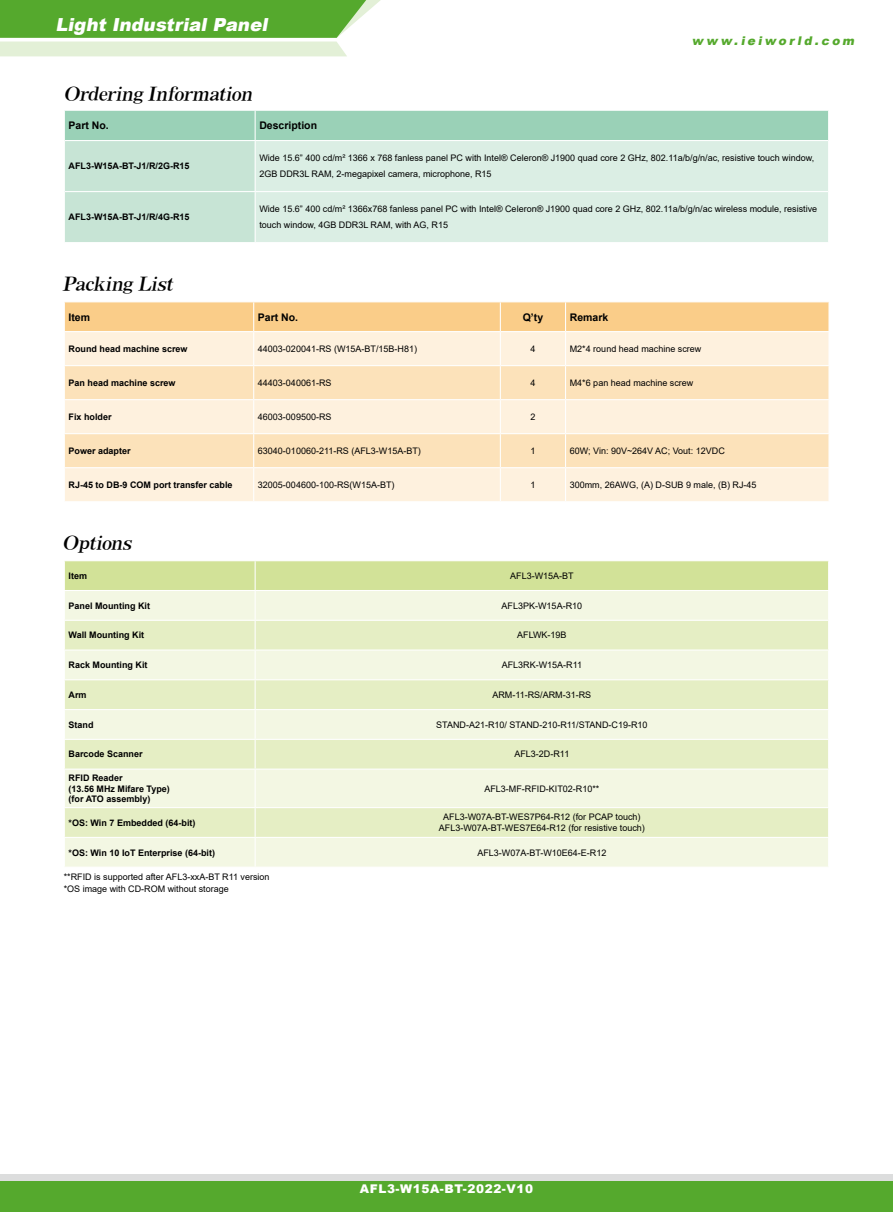
<style>
.page{position:relative;width:893px;height:1212px;background:#fff}
.page>*{position:absolute;margin:0;border:0;box-sizing:border-box;transform-origin:0 0}
.t1{font:italic 18px "AR Roman 1 Heavy Euro";color:#000}
.t2{font:italic 900 18px "Arial";color:#fff}
.t3{font:900 12px "Arial";letter-spacing:.05em;color:#fff}
.t4{font:italic 900 12px "Arial";color:#55a92d}
.t5{font:700 10.5px "Arial";color:#000}
.t6{font:9px/15.8px "Arial";color:#000}
.t7{font:700 9px/10.5px "Arial";color:#000}
</style>
<div class="page">
<svg style="left:0;top:0;width:381px;height:56px;background:#8ec572"></svg>
<div style="left:0;top:1174px;width:893px;height:38px;background:#dcdddd"></div>
<div style="left:0;top:1181px;width:893px;height:31px;background:#55a92d"></div>
<svg style="left:64px;top:111px;width:764px;height:131px;background:#c9e5d7"></svg>
<hr style="left:64px;top:141px;width:1px;height:51px;background:#fff">
<hr style="left:255px;top:141px;width:1px;height:50px;background:#fff">
<hr style="left:65px;top:140px;width:190px;height:1px;background:#fff">
<hr style="left:255px;top:191px;width:573px;height:1px;background:#fff">
<hr style="left:64px;top:192px;width:1px;height:50px;background:#fff">
<hr style="left:255px;top:192px;width:1px;height:50px;background:#fff">
<hr style="left:65px;top:191px;width:190px;height:1px;background:#fff">
<div style="left:65px;top:332px;width:763px;height:169px;background:#fef1de"></div>
<svg style="left:65px;top:366px;width:763px;height:101px;background:#fce7c6"></svg>
<hr style="left:64px;top:365px;width:190px;height:1px;background:#fff">
<hr style="left:254px;top:365px;width:246px;height:1px;background:#fff">
<hr style="left:500px;top:365px;width:66px;height:1px;background:#fff">
<hr style="left:566px;top:365px;width:263px;height:1px;background:#fff">
<hr style="left:64px;top:399px;width:190px;height:1px;background:#fff">
<hr style="left:254px;top:399px;width:246px;height:1px;background:#fff">
<hr style="left:500px;top:399px;width:66px;height:1px;background:#fff">
<hr style="left:566px;top:399px;width:263px;height:1px;background:#fff">
<svg style="left:64px;top:302px;width:765px;height:30px;background:#facf8f"></svg>
<hr style="left:253px;top:332px;width:1px;height:33px;background:#fff">
<hr style="left:500px;top:332px;width:1px;height:33px;background:#fff">
<hr style="left:565px;top:332px;width:1px;height:33px;background:#fff">
<hr style="left:253px;top:366px;width:1px;height:33px;background:#fff">
<hr style="left:500px;top:366px;width:1px;height:33px;background:#fff">
<hr style="left:565px;top:366px;width:1px;height:33px;background:#fff">
<hr style="left:253px;top:400px;width:1px;height:33px;background:#fff">
<hr style="left:500px;top:400px;width:1px;height:33px;background:#fff">
<hr style="left:565px;top:400px;width:1px;height:33px;background:#fff">
<hr style="left:64px;top:433px;width:190px;height:1px;background:#fff">
<hr style="left:254px;top:433px;width:246px;height:1px;background:#fff">
<hr style="left:253px;top:434px;width:1px;height:33px;background:#fff">
<hr style="left:500px;top:433px;width:66px;height:1px;background:#fff">
<hr style="left:500px;top:434px;width:1px;height:33px;background:#fff">
<hr style="left:566px;top:433px;width:263px;height:1px;background:#fff">
<hr style="left:565px;top:434px;width:1px;height:33px;background:#fff">
<hr style="left:64px;top:467px;width:190px;height:1px;background:#fff">
<hr style="left:254px;top:467px;width:246px;height:1px;background:#fff">
<hr style="left:253px;top:468px;width:1px;height:33px;background:#fff">
<hr style="left:500px;top:467px;width:66px;height:1px;background:#fff">
<hr style="left:500px;top:468px;width:1px;height:33px;background:#fff">
<hr style="left:566px;top:467px;width:263px;height:1px;background:#fff">
<hr style="left:565px;top:468px;width:1px;height:33px;background:#fff">
<div style="left:65px;top:838px;width:763px;height:29px;background:#f3f7e3"></div>
<svg style="left:65px;top:770px;width:763px;height:67px;background:#ecf3d5"></svg>
<hr style="left:64px;top:807px;width:191px;height:1px;background:#fff">
<hr style="left:255px;top:770px;width:1px;height:37px;background:#fff">
<svg style="left:64px;top:561px;width:765px;height:207px;background:#e9f0cc"></svg>
<hr style="left:255px;top:807px;width:574px;height:1px;background:#fff">
<svg style="left:255px;top:808px;width:1px;height:59px"></svg>
<h1 class="t2" style="left:56px;top:12px;width:218px">Light Industrial Panel</h1>
<h2 class="t4" style="left:692px;top:32px;width:167px">www.ieiworld.com</h2>
<h1 class="t1" style="left:64px;top:84px;width:194px">Ordering Information</h1>
<p class="t5" style="left:69px;top:118px;width:42px">Part No.</p>
<p class="t5" style="left:259px;top:118px;width:59px">Description</p>
<p class="t7" style="left:69px;top:161px;width:123px">AFL3-W15A-BT-J1/R/2G-R15</p>
<p class="t6" style="left:259px;top:150px;width:556px">Wide 15.6” 400 cd/m² 1366 x 768 fanless panel PC with Intel® Celeron® J1900 quad core 2 GHz, 802.11a/b/g/n/ac, resistive touch window,<br>2GB DDR3L RAM, 2-megapixel camera, microphone, R15</p>
<p class="t7" style="left:69px;top:212px;width:123px">AFL3-W15A-BT-J1/R/4G-R15</p>
<p class="t6" style="left:259px;top:201px;width:559px">Wide 15.6” 400 cd/m² 1366x768 fanless panel PC with Intel® Celeron® J1900 quad core 2 GHz, 802.11a/b/g/n/ac wireless module, resistive touch window, 4GB DDR3L RAM, with AG, R15</p>
<h1 class="t1" style="left:63px;top:275px;width:116px">Packing List</h1>
<p class="t5" style="left:69px;top:309px;width:23px">Item</p>
<p class="t5" style="left:258px;top:309px;width:42px">Part No.</p>
<p class="t5" style="left:523px;top:309px;width:22px">Q’ty</p>
<p class="t5" style="left:570px;top:309px;width:40px">Remark</p>
<p class="t7" style="left:69px;top:344px;width:121px">Round head machine screw</p>
<p class="t6" style="left:258px;top:341px;width:161px">44003-020041-RS (W15A-BT/15B-H81)</p>
<p class="t6" style="left:530px;top:341px;width:7px">4</p>
<p class="t6" style="left:570px;top:341px;width:133px">M2*4 round head machine screw</p>
<p class="t7" style="left:69px;top:378px;width:109px">Pan head machine screw</p>
<p class="t6" style="left:258px;top:375px;width:75px">44403-040061-RS</p>
<p class="t6" style="left:530px;top:375px;width:7px">4</p>
<p class="t6" style="left:570px;top:375px;width:125px">M4*6 pan head machine screw</p>
<p class="t7" style="left:69px;top:412px;width:45px">Fix holder</p>
<p class="t6" style="left:258px;top:409px;width:75px">46003-009500-RS</p>
<p class="t6" style="left:530px;top:409px;width:7px">2</p>
<p class="t7" style="left:69px;top:446px;width:64px">Power adapter</p>
<p class="t6" style="left:258px;top:443px;width:164px">63040-010060-211-RS (AFL3-W15A-BT)</p>
<p class="t6" style="left:530px;top:443px;width:7px">1</p>
<p class="t6" style="left:570px;top:443px;width:157px">60W; Vin: 90V~264V AC; Vout: 12VDC</p>
<p class="t7" style="left:69px;top:480px;width:166px">RJ-45 to DB-9 COM port transfer cable</p>
<p class="t6" style="left:258px;top:477px;width:138px">32005-004600-100-RS(W15A-BT)</p>
<p class="t6" style="left:530px;top:477px;width:7px">1</p>
<p class="t6" style="left:570px;top:477px;width:188px">300mm, 26AWG, (A) D-SUB 9 male, (B) RJ-45</p>
<h1 class="t1" style="left:63px;top:533px;width:74px">Options</h1>
<p class="t7" style="left:69px;top:570px;width:20px">Item</p>
<p class="t6" style="left:510px;top:568px;width:65px">AFL3-W15A-BT</p>
<p class="t7" style="left:69px;top:600px;width:83px">Panel Mounting Kit</p>
<p class="t6" style="left:502px;top:597px;width:82px">AFL3PK-W15A-R10</p>
<p class="t7" style="left:69px;top:630px;width:77px">Wall Mounting Kit</p>
<p class="t6" style="left:517px;top:627px;width:51px">AFLWK-19B</p>
<p class="t7" style="left:69px;top:660px;width:81px">Rack Mounting Kit</p>
<p class="t6" style="left:502px;top:657px;width:82px">AFL3RK-W15A-R11</p>
<p class="t7" style="left:69px;top:690px;width:19px">Arm</p>
<p class="t6" style="left:492px;top:687px;width:100px">ARM-11-RS/ARM-31-RS</p>
<p class="t7" style="left:69px;top:719px;width:27px">Stand</p>
<p class="t6" style="left:436px;top:716px;width:213px">STAND-A21-R10/ STAND-210-R11/STAND-C19-R10</p>
<p class="t7" style="left:69px;top:749px;width:76px">Barcode Scanner</p>
<p class="t6" style="left:514px;top:746px;width:56px">AFL3-2D-R11</p>
<p class="t7" style="left:69px;top:773px;width:103px">RFID Reader<br>(13.56 MHz Mifare Type) (for ATO assembly)</p>
<p class="t6" style="left:484px;top:780px;width:117px">AFL3-MF-RFID-KIT02-R10**</p>
<p class="t7" style="left:69px;top:817px;width:128px">*OS: Win 7 Embedded (64-bit)</p>
<p class="t6" style="left:439px;top:812px;width:208px;line-height:10.5px;text-align:center">AFL3-W07A-BT-WES7P64-R12 (for PCAP touch)<br>AFL3-W07A-BT-WES7E64-R12 (for resistive touch)</p>
<p class="t7" style="left:69px;top:847px;width:148px">*OS: Win 10 IoT Enterprise (64-bit)</p>
<p class="t6" style="left:477px;top:844px;width:131px">AFL3-W07A-BT-W10E64-E-R12</p>
<p class="t6" style="left:64px;top:870px;width:207px;line-height:12px">**RFID is supported after AFL3-xxA-BT R11 version *OS image with CD-ROM without storage</p>
<h2 class="t3" style="left:360px;top:1180px;width:175px">AFL3-W15A-BT-2022-V10</h2>
</div>
